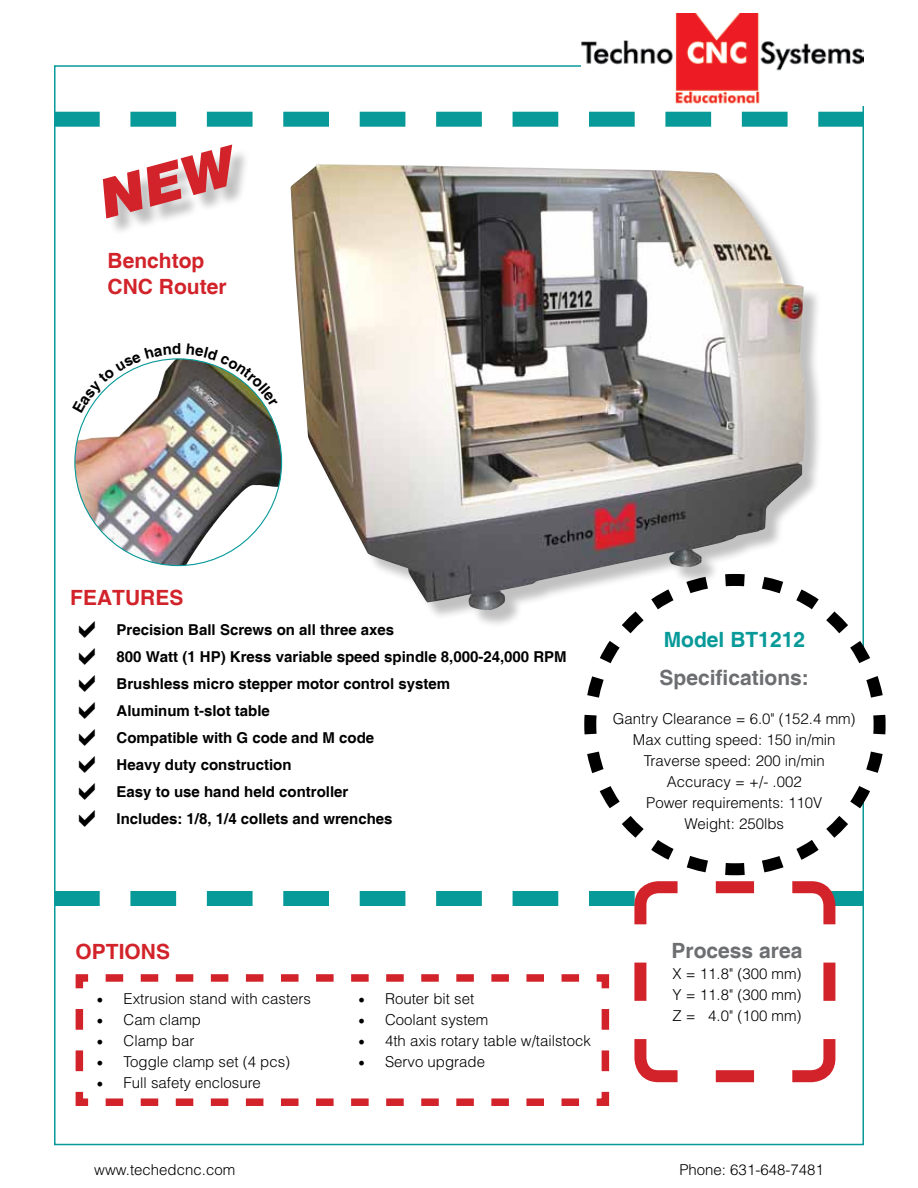
<style>
.page{position:relative;width:918px;height:1188px;background:#fff}
.page>*{position:absolute;margin:0;border:0;box-sizing:border-box;transform-origin:0 0}
.t1{font:700 21px/25.2px "Helvetica";color:#d2232a}
.t2{font:700 21px "Helvetica";color:#6d6e71}
.t3{font:700 21px "Helvetica";color:#089999}
.t4{font:300 15px/21px "Helvetica";color:#000;text-align:center}
.t5{font:700 15px/27px "Helvetica";color:#000}
.s1{font-family:"Minion Pro";font-weight:400;font-size:18px}
</style>
<div class="page">
<svg style="left:54px;top:112px;width:810px;height:15px"></svg>
<img style="left:581px;top:14px;width:283px;height:90px">
<svg style="left:584px;top:568px;width:302px;height:161px"></svg>
<div style="left:293px;top:166px;width:531px;height:463px;background:#000;opacity:.25"></div>
<img style="left:290px;top:164px;width:515px;height:446px">
<svg style="left:634px;top:906px;width:202px;height:177px"></svg>
<svg style="left:75px;top:974px;width:535px;height:132px"></svg>
<div style="left:106px;top:148px;width:144px;height:88px;background:#000;opacity:.25"></div>
<img style="left:76px;top:360px;width:206px;height:206px">
<svg style="left:54px;top:729px;width:832px;height:177px"></svg>
<svg style="left:106px;top:148px;width:136px;height:71px"></svg>
<svg style="left:76px;top:358px;width:104px;height:55px"></svg>
<svg style="left:187px;top:358px;width:91px;height:49px"></svg>
<h1 class="t1" style="left:108px;top:249px;width:120px">Benchtop<br>CNC Router</h1>
<h1 class="t1" style="left:70px;top:586px;width:115px">FEATURES</h1>
<p class="t5" style="left:117px;top:617px;width:452px">Precision Ball Screws on all three axes<br>800 Watt (1 HP) Kress variable speed spindle 8,000-24,000 RPM Brushless micro stepper motor control system<br>Aluminum t-slot table<br>Compatible with G code and M code<br>Heavy duty construction<br>Easy to use hand held controller<br>Includes: 1/8, 1/4 collets and wrenches</p>
<h1 class="t3" style="left:664px;top:627px;width:143px">Model BT1212</h1>
<h1 class="t2" style="left:660px;top:665px;width:151px">Specifications:</h1>
<p class="t4" style="left:613px;top:708px;width:244px">Gantry Clearance = 6.0" (152.4 mm)<br>Max cutting speed: 150 in/min<br>Traverse speed: 200 in/min<br>Accuracy = +/- .002<br>Power requirements: 110V<br>Weight: 250lbs</p>
<h1 class="t1" style="left:76px;top:940px;width:96px">OPTIONS</h1>
<p class="t4" style="left:97px;top:988px;width:216px"><span class="s1">•</span> Extrusion stand with casters</p>
<p class="t4" style="left:97px;top:1009px;width:106px"><span class="s1">•</span> Cam clamp</p>
<p class="t4" style="left:97px;top:1030px;width:99px"><span class="s1">•</span> Clamp bar</p>
<p class="t4" style="left:97px;top:1051px;width:195px"><span class="s1">•</span> Toggle clamp set (4 pcs)</p>
<p class="t4" style="left:97px;top:1072px;width:166px"><span class="s1">•</span> Full safety enclosure</p>
<p class="t4" style="left:358px;top:988px;width:118px"><span class="s1">•</span> Router bit set</p>
<p class="t4" style="left:358px;top:1009px;width:132px"><span class="s1">•</span> Coolant system</p>
<p class="t4" style="left:358px;top:1030px;width:234px"><span class="s1">•</span> 4th axis rotary table w/tailstock</p>
<p class="t4" style="left:358px;top:1051px;width:129px"><span class="s1">•</span> Servo upgrade</p>
<h1 class="t2" style="left:672px;top:938px;width:132px">Process area</h1>
<p class="t4" style="left:672px;top:963px;width:131px;text-align:justify">X = 11.8" (300 mm)<br>Y = 11.8" (300 mm)<br>Z = 4.0" (100 mm)</p>
<p class="t4" style="left:94px;top:1159px;width:142px">www.techedcnc.com</p>
<p class="t4" style="left:679px;top:1159px;width:146px">Phone: 631-648-7481</p>
</div>
